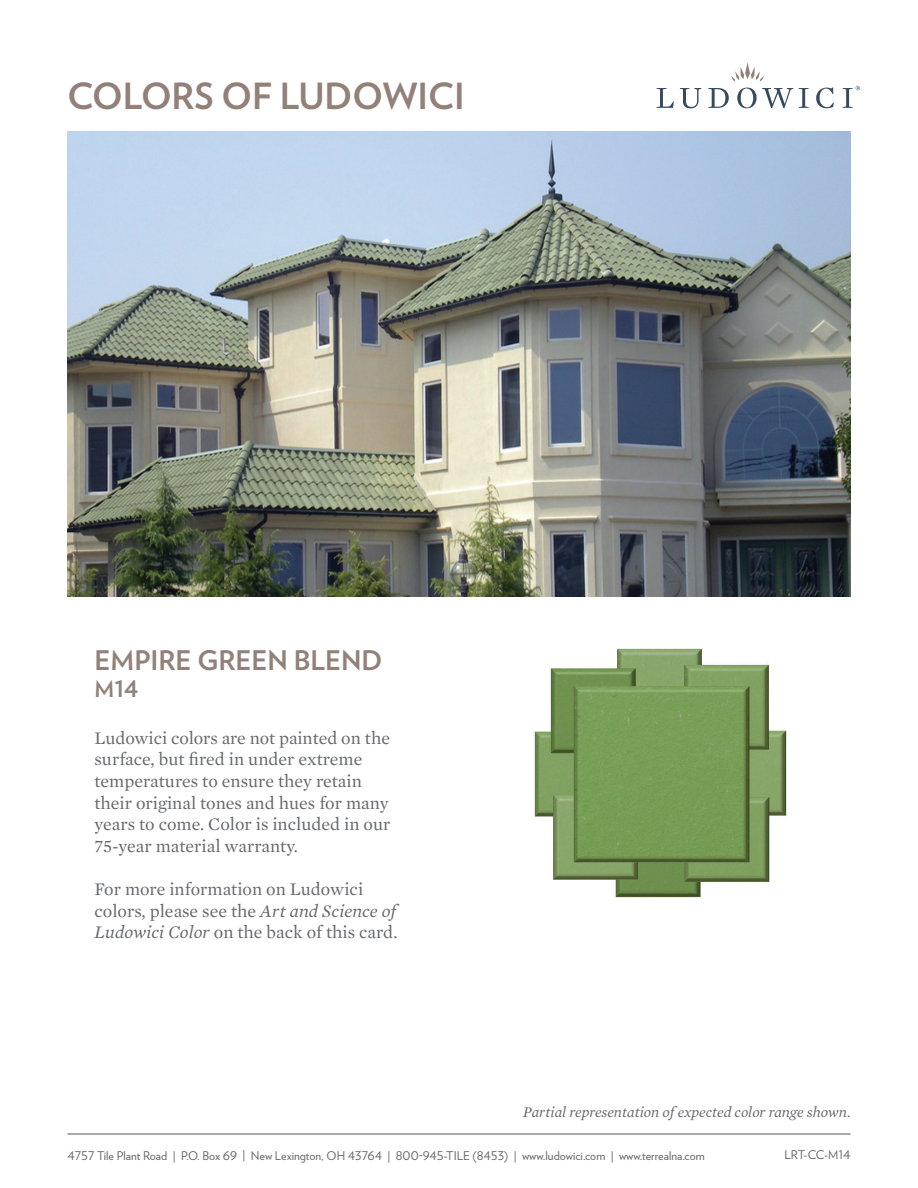
<style>
.page{position:relative;width:918px;height:1188px;background:#fff}
.page>*{position:absolute;margin:0;border:0;box-sizing:border-box;transform-origin:0 0}
.t1{font:700 36px "Verlag";color:#928178}
.t2{font:700 27px "Verlag";color:#928178}
.t3{font:700 22.5px "Verlag";color:#928178}
.t4{font:18px/21.6px "Mercury Text G1";color:#65686e}
.t5{font:italic 15px "Mercury Text G1";letter-spacing:-.005em;color:#65686e}
.t6{font:12px "Verlag";color:#65686e}
.s1{font-style:italic}
</style>
<div class="page">
<svg style="left:657px;top:62px;width:203px;height:46px"></svg>
<hr style="left:68px;top:1133px;width:782px;height:2px;background:#65686e">
<img style="left:68px;top:132px;width:782px;height:464px">
<img style="left:534px;top:649px;width:253px;height:249px">
<h1 class="t1" style="left:68px;top:67px;width:399px">COLORS OF LUDOWICI</h1>
<p class="t2" style="left:94px;top:639px;width:290px">EMPIRE GREEN BLEND</p>
<p class="t3" style="left:94px;top:671px;width:45px">M14</p>
<p class="t4" style="left:94px;top:726px;width:298px">Ludowici colors are not painted on the surface, but fired in under extreme temperatures to ensure they retain their original tones and hues for many years to come. Color is included in our 75-year material warranty.</p>
<p class="t4" style="left:94px;top:877px;width:270px">For more information on Ludowici</p>
<p class="t4" style="left:94px;top:899px;width:305px">colors, please see the <span class="s1">Art and Science of<br>Ludowici Color</span> on the back of this card.</p>
<p class="t5" style="left:523px;top:1102px;width:329px">Partial representation of expected color range shown.</p>
<p class="t6" style="left:68px;top:1147px;width:639px">4757 Tile Plant Road | P.O. Box 69 | New Lexington, OH 43764 | 800-945-TILE (8453) | www.ludowici.com | www.terrealna.com</p>
<p class="t6" style="left:784px;top:1146px;width:68px">LRT-CC-M14</p>
</div>
